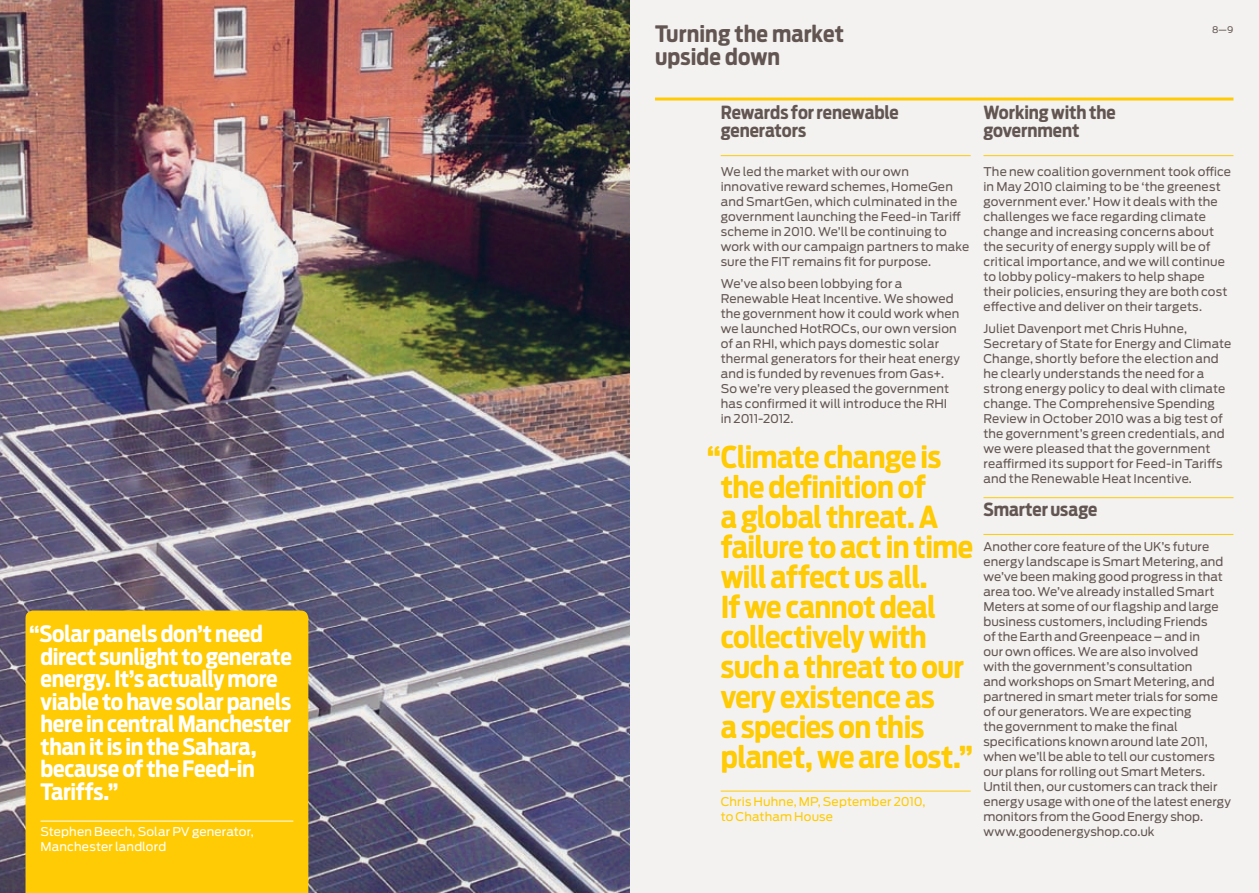
<style>
.page{position:relative;width:1259px;height:893px;background:#fff}
.page>*{position:absolute;margin:0;border:0;box-sizing:border-box;transform-origin:0 0}
.t1{font:700 30px/30px "GE Rounded";letter-spacing:-.02em;color:#ffcb04}
.t2{font:700 22.5px/22.5px "GE Rounded";letter-spacing:-.015em;color:#fff}
.t3{font:700 22.5px/22.5px "GE Rounded";letter-spacing:.005em;color:#635652}
.t4{font:700 18px/18px "GE Rounded";letter-spacing:-.005em;color:#635652}
.t5{font:12px/15px "Antenna";letter-spacing:.01em;color:#635652}
.t6{font:12px/15px "Antenna";letter-spacing:.015em;color:#fff}
.t7{font:12px/15px "Antenna";letter-spacing:.01em;color:#ffcb04}
.t8{font:9px "Antenna";color:#635652}
</style>
<div class="page">
<div style="left:629px;top:0;width:630px;height:893px;background:#f3f2f0"></div>
<hr style="left:655px;top:98px;width:578px;height:3px;background:#ffcb04">
<img style="left:0;top:0;width:629px;height:893px">
<hr style="left:720px;top:155px;width:250px;height:1px;background:#ffcb04">
<hr style="left:983px;top:155px;width:250px;height:1px;background:#ffcb04">
<hr style="left:983px;top:497px;width:250px;height:1px;background:#ffcb04">
<hr style="left:983px;top:534px;width:250px;height:1px;background:#ffcb04">
<div style="left:26px;top:611px;width:282px;height:282px;background:#ffcb04"></div>
<hr style="left:41px;top:821px;width:252px;height:1px;background:#fff">
<hr style="left:720px;top:791px;width:250px;height:1px;background:#ffcb04">
<h2 class="t2" style="left:41px;top:623px;width:253px;text-indent:-11px">“Solar panels don’t need direct sunlight to generate energy. It’s actually more viable to have solar panels here in central Manchester than it is in the Sahara, because of the Feed-in<br>Tariffs.”</h2>
<p class="t6" style="left:41px;top:824px;width:215px">Stephen Beech, Solar PV generator,<br>Manchester landlord</p>
<h2 class="t3" style="left:655px;top:23px;width:191px">Turning the market upside down</h2>
<p class="t8" style="left:1212px;top:24px;width:23px">8—9</p>
<h3 class="t4" style="left:720px;top:104px;width:180px">Rewards for renewable generators</h3>
<p class="t5" style="left:720px;top:164px;width:250px">We led the market with our own innovative reward schemes, HomeGen and SmartGen, which culminated in the government launching the Feed-in Tariff scheme in 2010. We’ll be continuing to work with our campaign partners to make sure the FIT remains fit for purpose.</p>
<p class="t5" style="left:720px;top:276px;width:241px">We’ve also been lobbying for a Renewable Heat Incentive. We showed the government how it could work when we launched HotROCs, our own version of an RHI, which pays domestic solar thermal generators for their heat energy and is funded by revenues from Gas+.<br>So we’re very pleased the government has confirmed it will introduce the RHI in 2011-2012.</p>
<h1 class="t1" style="left:720px;top:442px;width:254px;text-indent:-14px">“Climate change is the definition of<br>a global threat. A failure to act in time will affect us all.<br>If we cannot deal collectively with such a threat to our very existence as<br>a species on this planet, we are lost.”</h1>
<p class="t7" style="left:720px;top:794px;width:206px">Chris Huhne, MP, September 2010, to Chatham House</p>
<h3 class="t4" style="left:983px;top:104px;width:134px">Working with the government</h3>
<p class="t5" style="left:983px;top:164px;width:249px">The new coalition government took office in May 2010 claiming to be ‘the greenest government ever.’ How it deals with the challenges we face regarding climate change and increasing concerns about the security of energy supply will be of critical importance, and we will continue to lobby policy-makers to help shape their policies, ensuring they are both cost effective and deliver on their targets.</p>
<p class="t5" style="left:983px;top:321px;width:249px">Juliet Davenport met Chris Huhne, Secretary of State for Energy and Climate Change, shortly before the election and he clearly understands the need for a strong energy policy to deal with climate change. The Comprehensive Spending Review in October 2010 was a big test of the government’s green credentials, and we were pleased that the government reaffirmed its support for Feed-in Tariffs and the Renewable Heat Incentive.</p>
<h3 class="t4" style="left:983px;top:501px;width:115px">Smarter usage</h3>
<p class="t5" style="left:983px;top:539px;width:249px">Another core feature of the UK’s future energy landscape is Smart Metering, and we’ve been making good progress in that area too. We’ve already installed Smart Meters at some of our flagship and large business customers, including Friends<br>of the Earth and Greenpeace – and in<br>our own offices. We are also involved<br>with the government’s consultation<br>and workshops on Smart Metering, and partnered in smart meter trials for some of our generators. We are expecting<br>the government to make the final specifications known around late 2011, when we’ll be able to tell our customers our plans for rolling out Smart Meters.<br>Until then, our customers can track their energy usage with one of the latest energy monitors from the Good Energy shop. www.goodenergyshop.co.uk</p>
</div>
